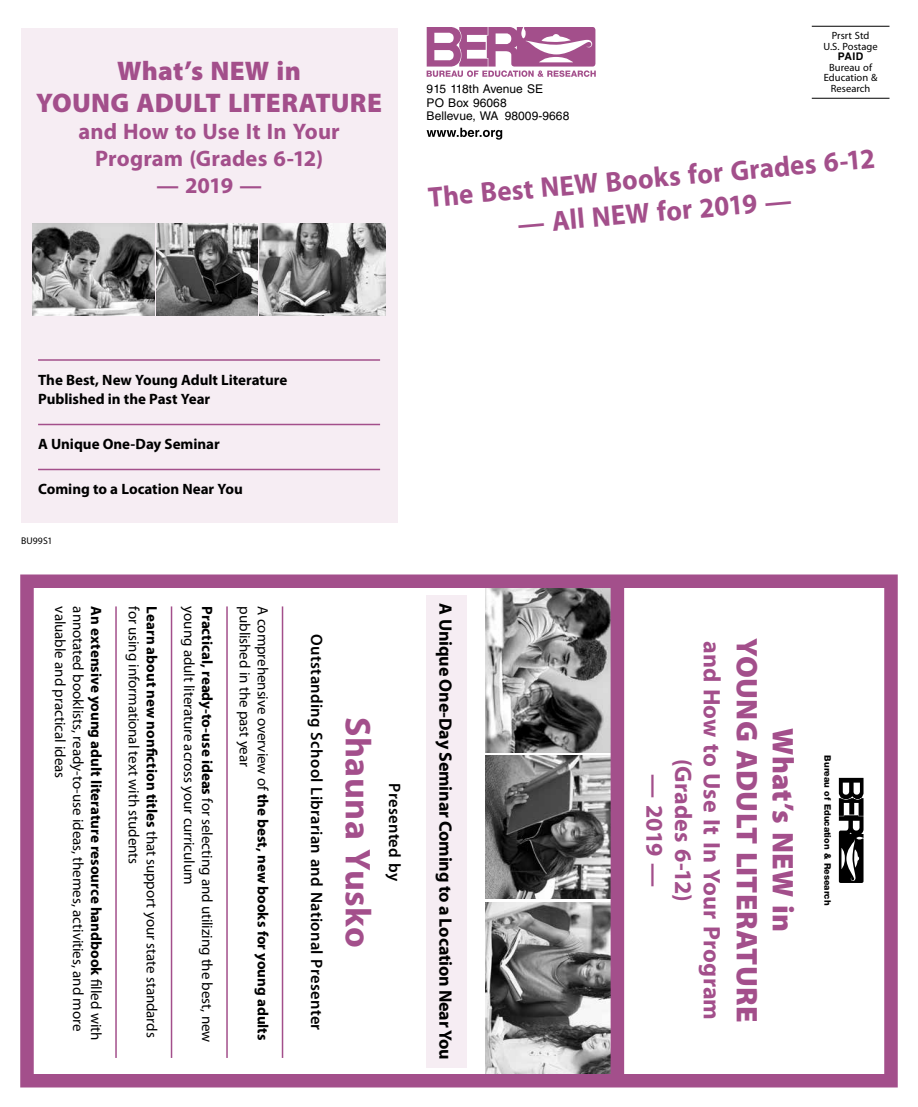
<style>
.page{position:relative;width:918px;height:1107px;background:#fff}
.page>*{position:absolute;margin:0;border:0;box-sizing:border-box;transform-origin:0 0}
.t1{font:700 36px "Myriad Pro";letter-spacing:.01em;color:#a34f8b}
.t2{font:900 30px "Myriad Pro";letter-spacing:.005em;color:#a34f8b}
.t3{font:700 28.5px "Myriad Pro";color:#a34f8b;scale:.95 1}
.t4{font:900 27px/32.4px "Myriad Pro";letter-spacing:.005em;color:#a34f8b;text-align:center}
.t5{font:700 24px "Myriad Pro";letter-spacing:.005em;color:#a34f8b}
.t6{font:700 22.5px/27px "Myriad Pro";letter-spacing:.005em;color:#a34f8b;text-align:center}
.t7{font:700 18px "Myriad Pro";letter-spacing:-.01em;color:#000}
.t8{font:600 16.5px "Myriad Pro";letter-spacing:.015em;color:#000}
.t9{font:700 15px/19.5px "Myriad Pro";color:#000}
.t10{font:15px "Myriad Pro";letter-spacing:-.005em;color:#000}
.t11{font:12px/13.5px "Helvetica LT Std";letter-spacing:.005em;color:#000}
.t12{font:10.5px/10.5px "Myriad Pro";letter-spacing:.005em;color:#000;text-align:center}
.t13{font:700 10.5px "Helvetica LT Std";color:#000}
.t14{font:9.75px "Myriad Pro";letter-spacing:.01em;color:#000}
.t15{font:800 9px "Helvetica Neue LT Std";color:#000}
.s1{font-weight:400}
.s2{font-weight:700}
</style>
<div class="page">
<div style="left:21px;top:28px;width:376px;height:495px;background:#f6edf3"></div>
<hr style="left:38px;top:359px;width:342px;height:2px;background:#a34f8b">
<hr style="left:38px;top:424px;width:342px;height:1px;background:#a34f8b">
<hr style="left:38px;top:469px;width:342px;height:1px;background:#a34f8b">
<hr style="left:282px;top:606px;width:1px;height:452px;background:#a34f8b">
<hr style="left:226px;top:606px;width:2px;height:452px;background:#a34f8b">
<hr style="left:171px;top:606px;width:1px;height:452px;background:#a34f8b">
<hr style="left:115px;top:606px;width:2px;height:452px;background:#a34f8b">
<hr style="left:812px;top:26px;width:78px;height:1px;background:#000">
<hr style="left:812px;top:98px;width:78px;height:1px;background:#000">
<svg style="left:427px;top:27px;width:169px;height:50px"></svg>
<svg style="left:427px;top:128px;width:75px;height:12px"></svg>
<svg style="left:839px;top:778px;width:25px;height:105px"></svg>
<img style="left:486px;top:589px;width:125px;height:163px">
<img style="left:486px;top:902px;width:125px;height:171px">
<img style="left:486px;top:756px;width:125px;height:143px">
<div style="left:426px;top:595px;width:40px;height:473px;background:#f6edf3"></div>
<div style="left:611px;top:575px;width:13px;height:505px;background:#a34f8b"></div>
<div style="left:20px;top:574px;width:878px;height:514px;border:14px solid #a34f8b"></div>
<img style="left:33px;top:223px;width:121px;height:93px">
<img style="left:260px;top:223px;width:126px;height:93px">
<img style="left:157px;top:223px;width:100px;height:93px">
<h3 class="t4" style="left:36px;top:54px;width:347px">What’s NEW in<br>YOUNG ADULT LITERATURE</h3>
<h3 class="t6" style="left:78px;top:118px;width:263px">and How to Use It In Your<br>Program (Grades 6-12)</h3>
<h3 class="t6" style="left:156px;top:172px;width:107px">— 2019 —</h3>
<p class="t12" style="left:824px;top:30px;width:56px">Prsrt Std<br>U.S. Postage</p>
<p class="t13" style="left:838px;top:50px;width:27px">PAID</p>
<p class="t12" style="left:824px;top:62px;width:55px">Bureau of<br>Education &amp;</p>
<p class="t11" style="left:427px;top:82px;width:118px">915 118th Avenue SE</p>
<p class="t12" style="left:831px;top:83px;width:41px">Research</p>
<p class="t11" style="left:427px;top:96px;width:144px">PO Box 96068<br>Bellevue, WA 98009‑9668</p>
<h3 class="t3" style="left:427px;top:179px;width:473px;rotate:-5deg">The Best NEW Books for Grades 6-12</h3>
<h3 class="t3" style="left:516px;top:205px;width:291px;rotate:-5deg">— All NEW for 2019 —</h3>
<p class="t9" style="left:38px;top:369px;width:251px">The Best, New Young Adult Literature<br>Published in the Past Year</p>
<p class="t9" style="left:38px;top:434px;width:183px">A Unique One-Day Seminar</p>
<p class="t9" style="left:38px;top:479px;width:206px">Coming to a Location Near You</p>
<p class="t14" style="left:21px;top:535px;width:33px">BU99S1</p>
<p class="t9" style="left:162px;top:606px;width:433px;rotate:90deg">Learn about new nonfiction titles <span class="s1">that support your state standards</span></p>
<p class="t10" style="left:199px;top:606px;width:279px;rotate:90deg">young adult literature across your curriculum</p>
<p class="t10" style="left:70px;top:606px;width:173px;rotate:90deg">valuable and practical ideas</p>
<p class="t10" style="left:88px;top:606px;width:426px;rotate:90deg">annotated booklists, ready‑to‑use ideas, themes, activities, and more</p>
<p class="t9" style="left:107px;top:606px;width:435px;rotate:90deg">An extensive young adult literature resource handbook <span class="s1">filled with</span></p>
<p class="t10" style="left:143px;top:606px;width:259px;rotate:90deg">for using informational text with students</p>
<p class="t9" style="left:273px;top:606px;width:436px;rotate:90deg"><span class="s1">A comprehensive overview of</span> the best, new books for young adults</p>
<p class="t10" style="left:217px;top:606px;width:438px;rotate:90deg"><span class="s2">Practical, ready‑to‑use ideas</span> for selecting and utilizing the best, new</p>
<p class="t10" style="left:254px;top:606px;width:162px;rotate:90deg">published in the past year</p>
<p class="t8" style="left:327px;top:634px;width:398px;rotate:90deg">Outstanding School Librarian and National Presenter</p>
<h1 class="t1" style="left:381px;top:717px;width:232px;rotate:90deg">Shauna Yusko</h1>
<p class="t8" style="left:405px;top:783px;width:99px;rotate:90deg">Presented by</p>
<p class="t7" style="left:457px;top:603px;width:458px;rotate:90deg">A Unique One-Day Seminar Coming to a Location Near You</p>
<h3 class="t5" style="left:670px;top:774px;width:114px;rotate:90deg">— 2019 —</h3>
<h3 class="t5" style="left:728px;top:641px;width:381px;rotate:90deg">and How to Use It In Your Program</h3>
<h2 class="t2" style="left:767px;top:638px;width:385px;rotate:90deg">YOUNG ADULT LITERATURE</h2>
<h3 class="t5" style="left:699px;top:759px;width:144px;rotate:90deg">(Grades 6-12)</h3>
<h2 class="t2" style="left:803px;top:728px;width:205px;rotate:90deg">What’s NEW in</h2>
<p class="t15" style="left:833px;top:755px;width:151px;rotate:90deg">Bureau of Education &amp; Research</p>
</div>
